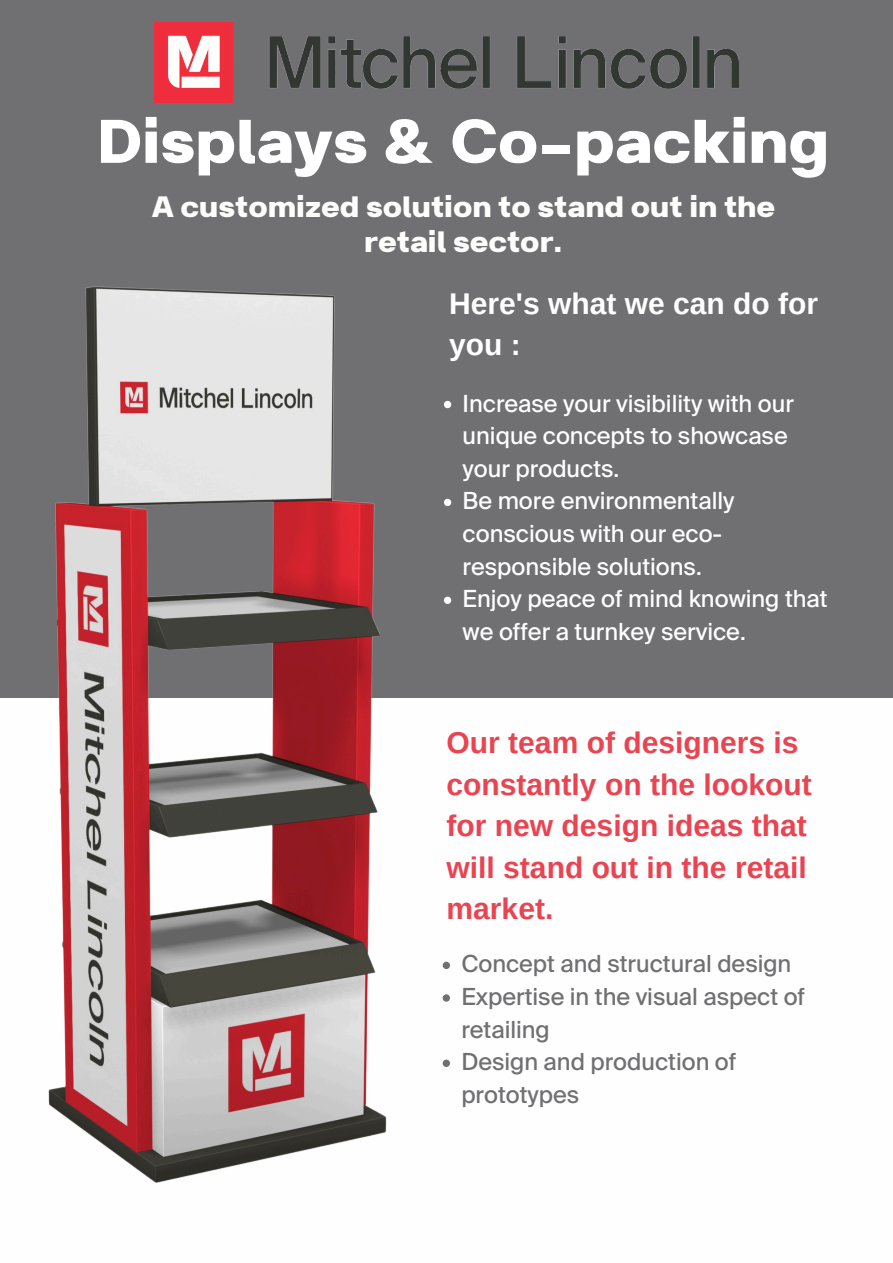
<style>
.page{position:relative;width:893px;height:1263px;background:#706f71}
.page>*{position:absolute;margin:0;border:0;box-sizing:border-box;transform-origin:0 0}
.t1{font:700 73.5px "Breul Grotesk A";color:#fff}
.t2{font:700 35.25px/35.4px "Breul Grotesk A";color:#fdfdfc;text-align:center}
.t3{font:700 30px/41.6px "Arimo";color:#e94451}
.t4{font:700 30px/41.6px "Arimo";color:#fefefe}
.t5{font:23.55px/32.6px "Suisse Intl";color:#fefefe}
.t6{font:23.55px/32.6px "Suisse Intl";color:#706f71}
</style>
<div class="page">
<div style="left:0;top:698px;width:893px;height:565px;background:#fefefe"></div>
<img style="left:48px;top:286px;width:339px;height:897px">
<img style="left:154px;top:23px;width:584px;height:80px">
<svg style="left:443px;top:962px;width:7px;height:7px"></svg>
<svg style="left:443px;top:994px;width:7px;height:8px"></svg>
<svg style="left:443px;top:1059px;width:7px;height:8px"></svg>
<svg style="left:444px;top:401px;width:7px;height:7px"></svg>
<svg style="left:444px;top:499px;width:7px;height:7px"></svg>
<svg style="left:444px;top:597px;width:7px;height:7px"></svg>
<h2 class="t1" style="left:97px;top:80px;width:733px">Displays &amp; Co-packing</h2>
<p class="t2" style="left:152px;top:185px;width:625px">A customized solution to stand out in the retail sector.</p>
<p class="t4" style="left:449px;top:282px;width:370px">Here's what we can do for you :</p>
<h3 class="t5" style="left:462px;top:387px;width:333px">Increase your visibility with our unique concepts to showcase your products.</h3>
<p class="t5" style="left:462px;top:485px;width:273px">Be more environmentally conscious with our eco&shy;responsible solutions.</p>
<p class="t5" style="left:462px;top:583px;width:366px">Enjoy peace of mind knowing that we offer a turnkey service.</p>
<h3 class="t3" style="left:446px;top:722px;width:366px">Our team of designers is constantly on the lookout for new design ideas that will stand out in the retail market.</h3>
<p class="t6" style="left:461px;top:948px;width:331px">Concept and structural design</p>
<p class="t6" style="left:461px;top:981px;width:345px">Expertise in the visual aspect of retailing</p>
<p class="t6" style="left:461px;top:1046px;width:276px">Design and production of prototypes</p>
</div>
